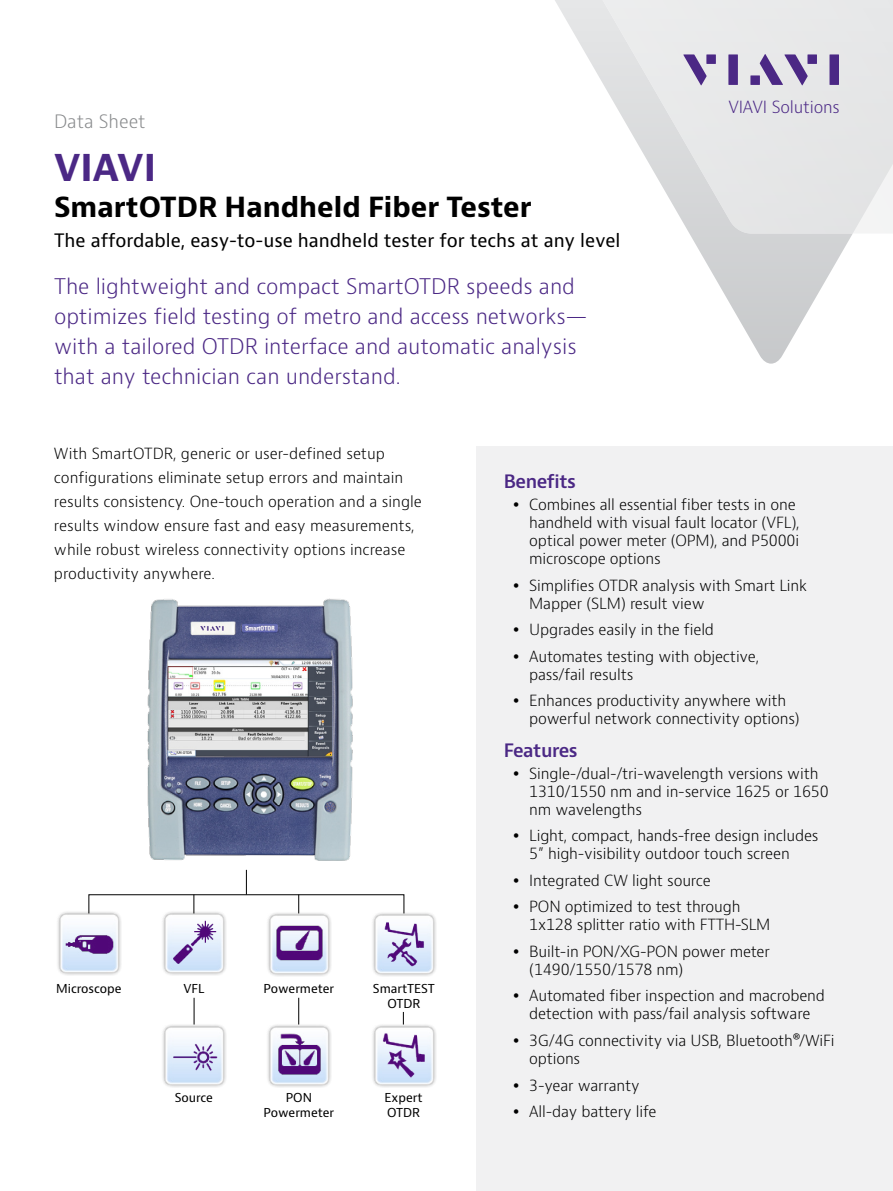
<style>
.page{position:relative;width:893px;height:1191px;background:#fff}
.page>*{position:absolute;margin:0;border:0;box-sizing:border-box;transform-origin:0 0}
.t1{font:700 36px "Bernino Sans";color:#4b2885}
.t2{font:700 27px "Bernino Sans";color:#000}
.t3{font:300 21px/30px "Bernino Sans";color:#4b2885}
.t4{font:18px "Bernino Sans";color:#000}
.t5{font:600 18px "Bernino Sans";letter-spacing:-.025em;color:#4b2885}
.t6{font:300 18px "Bernino Sans";color:#888a8c}
.t7{font:300 16.35px "Bernino Sans";letter-spacing:-.01em;color:#4b2885}
.t8{font:300 15px/26.5px "Bernino Sans";letter-spacing:-.01em;color:#000}
.t9{font:12px/15px "Bernino Sans";color:#000;text-align:center}
</style>
<div class="page">
<svg style="left:690px;top:234px;width:162px;height:130px"></svg>
<svg style="left:555px;top:0;width:338px;height:234px"></svg>
<svg style="left:683px;top:54px;width:24px;height:31px"></svg>
<div style="left:706px;top:54px;width:10px;height:10px;background:#4b2885"></div>
<div style="left:728px;top:54px;width:10px;height:31px;background:#4b2885"></div>
<div style="left:807px;top:54px;width:10px;height:10px;background:#4b2885"></div>
<div style="left:829px;top:54px;width:10px;height:31px;background:#4b2885"></div>
<svg style="left:760px;top:54px;width:48px;height:31px"></svg>
<div style="left:750px;top:75px;width:10px;height:10px;background:#4b2885"></div>
<div style="left:477px;top:446px;width:416px;height:745px;background:#f1f1f2"></div>
<img style="left:147px;top:598px;width:206px;height:263px">
<img style="left:267px;top:913px;width:64px;height:63px">
<img style="left:275px;top:919px;width:49px;height:48px">
<img style="left:267px;top:1023px;width:64px;height:64px">
<img style="left:57px;top:911px;width:64px;height:64px">
<img style="left:66px;top:920px;width:47px;height:48px">
<img style="left:372px;top:1023px;width:64px;height:64px">
<img style="left:379px;top:1032px;width:50px;height:51px">
<img style="left:372px;top:911px;width:64px;height:65px">
<img style="left:381px;top:921px;width:46px;height:46px">
<img style="left:162px;top:913px;width:64px;height:62px">
<img style="left:170px;top:919px;width:48px;height:47px">
<img style="left:162px;top:1023px;width:64px;height:64px">
<img style="left:171px;top:1033px;width:47px;height:48px">
<svg style="left:194px;top:894px;width:1px;height:19px"></svg>
<svg style="left:298px;top:894px;width:1px;height:19px"></svg>
<svg style="left:246px;top:870px;width:1px;height:24px"></svg>
<svg style="left:298px;top:997px;width:1px;height:27px"></svg>
<svg style="left:194px;top:997px;width:1px;height:27px"></svg>
<svg style="left:403px;top:1012px;width:1px;height:12px"></svg>
<img style="left:277px;top:1033px;width:43px;height:44px">
<p class="t6" style="left:54px;top:109px;width:93px">Data Sheet</p>
<h1 class="t1" style="left:54px;top:144px;width:104px">VIAVI</h1>
<h2 class="t2" style="left:54px;top:189px;width:479px">SmartOTDR Handheld Fiber Tester</h2>
<p class="t4" style="left:54px;top:228px;width:568px">The affordable, easy-to-use handheld tester for techs at any level</p>
<h3 class="t3" style="left:54px;top:271px;width:535px">The lightweight and compact SmartOTDR speeds and optimizes field testing of metro and access networks— with a tailored OTDR interface and automatic analysis that any technician can understand.</h3>
<p class="t7" style="left:728px;top:96px;width:113px">VIAVI Solutions</p>
<p class="t8" style="left:54px;top:441px;width:369px;line-height:24px">With SmartOTDR, generic or user-defined setup configurations eliminate setup errors and maintain results consistency. One-touch operation and a single results window ensure fast and easy measurements, while robust wireless connectivity options increase productivity anywhere.</p>
<p class="t9" style="left:56px;top:981px;width:67px">Microscope</p>
<p class="t9" style="left:183px;top:981px;width:22px">VFL</p>
<p class="t9" style="left:175px;top:1090px;width:40px">Source</p>
<p class="t9" style="left:264px;top:981px;width:72px">Powermeter</p>
<p class="t9" style="left:264px;top:1090px;width:72px">PON<br>Powermeter</p>
<p class="t9" style="left:373px;top:981px;width:63px">SmartTEST<br>OTDR</p>
<p class="t9" style="left:385px;top:1090px;width:40px;text-align:left">Expert<br>OTDR</p>
<p class="t5" style="left:504px;top:469px;width:74px">Benefits</p>
<p class="t8" style="left:529px;top:496px;width:272px;line-height:18px">Combines all essential fiber tests in one handheld with visual fault locator (VFL), optical power meter (OPM), and P5000i microscope options</p>
<p class="t8" style="left:529px;top:576px;width:279px;line-height:18px">Simplifies OTDR analysis with Smart Link<br>Mapper (SLM) result view</p>
<p class="t8" style="left:529px;top:616px;width:231px">Upgrades easily in the field<br>Automates testing with objective,</p>
<p class="t8" style="left:529px;top:661px;width:259px">pass/fail results<br>Enhances productivity anywhere with</p>
<p class="t8" style="left:529px;top:705px;width:272px">powerful network connectivity options)</p>
<p class="t5" style="left:504px;top:738px;width:75px">Features</p>
<p class="t8" style="left:529px;top:764px;width:301px;line-height:18px">Single-/dual-/tri-wavelength versions with<br>1310/1550 nm and in-service 1625 or 1650 nm wavelengths</p>
<p class="t8" style="left:529px;top:827px;width:291px;line-height:18px">Light, compact, hands-free design includes<br>5” high-visibility outdoor touch screen</p>
<p class="t8" style="left:529px;top:867px;width:213px">Integrated CW light source<br>PON optimized to test through</p>
<p class="t8" style="left:529px;top:912px;width:243px">1x128 splitter ratio with FTTH-SLM<br>Built-in PON/XG-PON power meter</p>
<p class="t8" style="left:529px;top:956px;width:297px">(1490/1550/1578 nm)<br>Automated fiber inspection and macrobend</p>
<p class="t8" style="left:529px;top:1001px;width:307px">detection with pass/fail analysis software<br>3G/4G connectivity via USB, Bluetooth®/WiFi</p>
<p class="t8" style="left:529px;top:1045px;width:129px">options<br>3-year warranty<br>All-day battery life</p>
</div>
